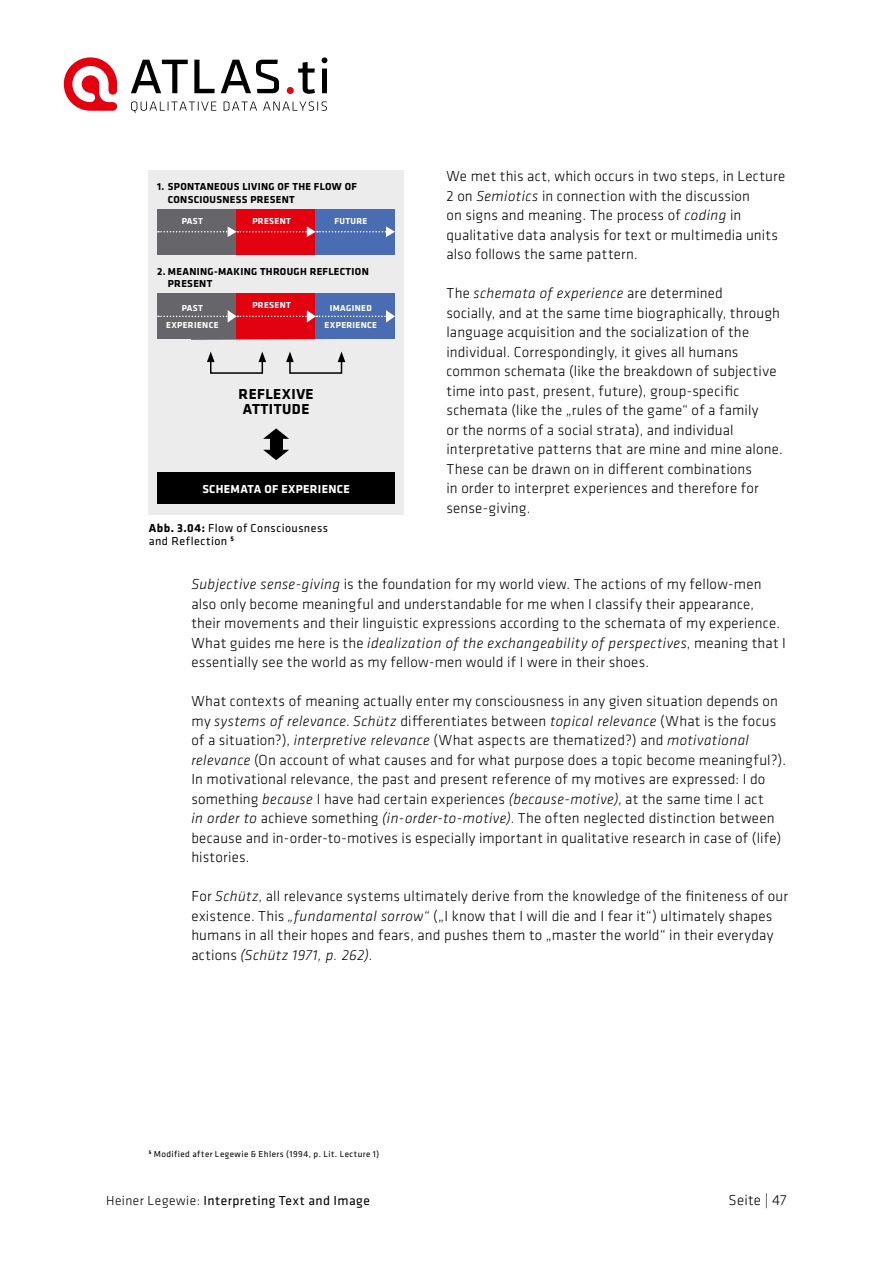
<style>
.page{position:relative;width:893px;height:1263px;background:#fff}
.page>*{position:absolute;margin:0;border:0;box-sizing:border-box;transform-origin:0 0}
.t1{font:300 15px/19.5px "Klavika Basic";letter-spacing:.015em;color:#000}
.t2{font:700 15px/15px "Klavika Basic";letter-spacing:.03em;color:#000}
.t3{font:13.5px "Klavika Basic";letter-spacing:.035em;color:#000}
.t4{font:12px/13.5px "Klavika Basic";letter-spacing:.035em;color:#000}
.t5{font:700 12px "Klavika Basic";letter-spacing:.025em;color:#fff}
.t6{font:700 10.5px/12.6px "Klavika Basic";letter-spacing:.03em;color:#000}
.t7{font:700 9px/16.5px "Klavika Basic";letter-spacing:.04em;color:#fff;text-align:center}
.t8{font:9px "Klavika Basic";letter-spacing:.055em;color:#000}
.s1{font-weight:700}
.s2{font-style:italic}
.s3{font-weight:300}
</style>
<div class="page">
<svg style="left:64px;top:57px;width:53px;height:54px"></svg>
<svg style="left:131px;top:57px;width:196px;height:56px"></svg>
<div style="left:149px;top:170px;width:255px;height:344px;background:#ececed"></div>
<div style="left:157px;top:209px;width:80px;height:46px;background:#65656a"></div>
<div style="left:236px;top:209px;width:80px;height:46px;background:#e3000f"></div>
<div style="left:316px;top:209px;width:79px;height:46px;background:#4a6cb3"></div>
<svg style="left:158px;top:226px;width:237px;height:11px"></svg>
<div style="left:157px;top:473px;width:238px;height:31px;background:#000"></div>
<div style="left:270px;top:434px;width:12px;height:13px;background:#000"></div>
<svg style="left:263px;top:428px;width:26px;height:11px"></svg>
<div style="left:270px;top:442px;width:12px;height:13px;background:#000"></div>
<svg style="left:263px;top:450px;width:26px;height:10px"></svg>
<div style="left:157px;top:294px;width:80px;height:45px;background:#65656a"></div>
<div style="left:236px;top:294px;width:80px;height:45px;background:#e3000f"></div>
<div style="left:316px;top:294px;width:79px;height:45px;background:#4a6cb3"></div>
<svg style="left:158px;top:310px;width:237px;height:13px"></svg>
<div style="left:210px;top:359px;width:53px;height:15px;border:2px solid #000"></div>
<svg style="left:207px;top:352px;width:8px;height:10px"></svg>
<svg style="left:258px;top:352px;width:8px;height:10px"></svg>
<div style="left:289px;top:359px;width:53px;height:15px;border:2px solid #000"></div>
<svg style="left:286px;top:352px;width:8px;height:10px"></svg>
<svg style="left:338px;top:352px;width:7px;height:10px"></svg>
<p class="t6" style="left:168px;top:180px;width:191px;text-indent:-11px">1. SPONTANEOUS LIVING OF THE FLOW OF<br>CONSCIOUSNESS PRESENT</p>
<p class="t7" style="left:182px;top:212px;width:23px">PAST</p>
<p class="t7" style="left:252px;top:212px;width:40px">PRESENT</p>
<p class="t7" style="left:334px;top:212px;width:35px">FUTURE</p>
<p class="t6" style="left:168px;top:265px;width:202px;text-indent:-11px">2. MEANING-MAKING THROUGH REFLECTION<br>PRESENT</p>
<p class="t7" style="left:166px;top:300px;width:54px">PAST<br>EXPERIENCE</p>
<p class="t7" style="left:252px;top:296px;width:40px">PRESENT</p>
<p class="t7" style="left:325px;top:300px;width:54px">IMAGINED<br>EXPERIENCE</p>
<p class="t2" style="left:239px;top:386px;width:77px">REFLEXIVE<br>ATTITUDE</p>
<p class="t5" style="left:202px;top:480px;width:149px">SCHEMATA OF EXPERIENCE</p>
<p class="t4" style="left:149px;top:521px;width:181px"><span class="s1">Abb. 3.04:</span> Flow of Consciousness and Reflection <sup>5</sup></p>
<p class="t1" style="left:446px;top:166px;width:340px">We met this act, which occurs in two steps, in Lecture 2 on <span class="s2">Semiotics</span> in connection with the discussion<br>on signs and meaning. The process of <span class="s2">coding</span> in qualitative data analysis for text or multimedia units also follows the same pattern.</p>
<p class="t1" style="left:446px;top:283px;width:338px">The <span class="s2">schemata of experience</span> are determined<br>socially, and at the same time biographically, through language acquisition and the socialization of the individual. Correspondingly, it gives all humans common schemata (like the breakdown of subjective time into past, present, future), group-specific schemata (like the „rules of the game“ of a family<br>or the norms of a social strata), and individual interpretative patterns that are mine and mine alone.<br>These can be drawn on in different combinations<br>in order to interpret experiences and therefore for sense-giving.</p>
<p class="t1" style="left:191px;top:574px;width:596px"><span class="s2">Subjective sense-giving</span> is the foundation for my world view. The actions of my fellow-men also only become meaningful and understandable for me when I classify their appearance, their movements and their linguistic expressions according to the schemata of my experience.<br>What guides me here is the <span class="s2">idealization of the exchangeability of perspectives</span>, meaning that I essentially see the world as my fellow-men would if I were in their shoes.</p>
<p class="t1" style="left:191px;top:691px;width:596px">What contexts of meaning actually enter my consciousness in any given situation depends on my <span class="s2">systems of relevance</span>. <span class="s2">Schütz</span> differentiates between <span class="s2">topical relevance</span> (What is the focus of a situation?), <span class="s2">interpretive relevance</span> (What aspects are thematized?) and <span class="s2">motivational relevance</span> (On account of what causes and for what purpose does a topic become meaningful?).<br>In motivational relevance, the past and present reference of my motives are expressed: I do something <span class="s2">because</span> I have had certain experiences <span class="s2">(because-motive)</span>, at the same time I act<br><span class="s2">in order to</span> achieve something <span class="s2">(in-order-to-motive)</span>. The often neglected distinction between because and in-order-to-motives is especially important in qualitative research in case of (life) histories.</p>
<p class="t1" style="left:191px;top:886px;width:598px">For <span class="s2">Schütz</span>, all relevance systems ultimately derive from the knowledge of the finiteness of our existence. This <span class="s2">„fundamental sorrow“</span> („I know that I will die and I fear it“) ultimately shapes humans in all their hopes and fears, and pushes them to „master the world“ in their everyday actions <span class="s2">(Schütz 1971, p. 262)</span>.</p>
<p class="t8" style="left:149px;top:1148px;width:232px"><sup>5</sup> Modified after Legewie &amp; Ehlers (1994, p. Lit. Lecture 1)</p>
<p class="t3" style="left:106px;top:1192px;width:265px"><span class="s3">Heiner Legewie:</span> Interpreting Text and Image</p>
<p class="t1" style="left:729px;top:1190px;width:60px">Seite | 47</p>
</div>
